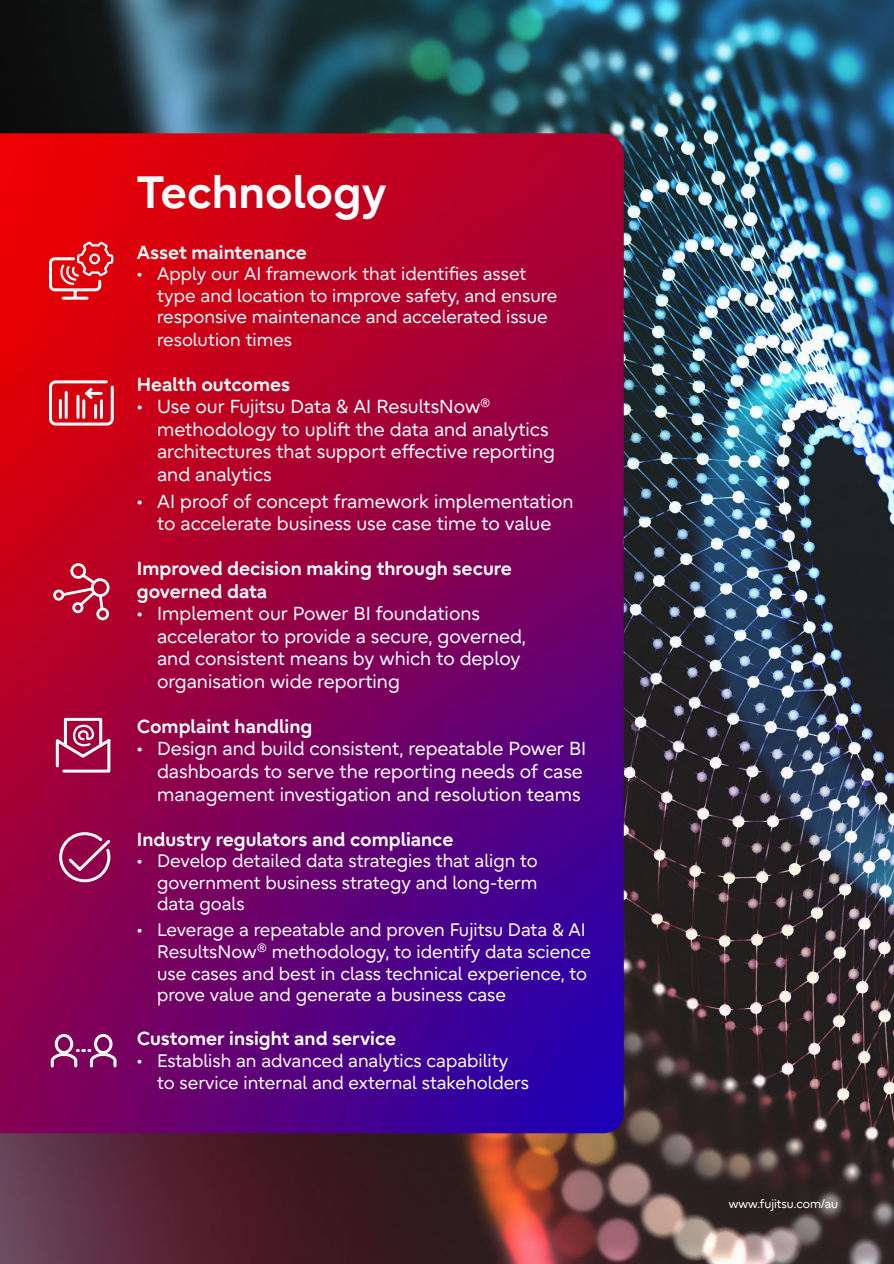
<style>
.page{position:relative;width:894px;height:1264px;background:#fff}
.page>*{position:absolute;margin:0;border:0;box-sizing:border-box;transform-origin:0 0}
.t1{font:700 45px "Fujitsu Infinity Pro";color:#fff}
.t2{font:18.75px/22.5px "Fujitsu Infinity Pro";color:#fff}
.t3{font:700 18.75px/22.5px "Fujitsu Infinity Pro";color:#fff}
.t4{font:18px/21.6px "Fujitsu Infinity Pro";color:#fff}
.Contact_details{font:12px "Fujitsu Infinity Pro";color:#fff}
</style>
<div class="page">
<img style="left:0;top:0;width:893px;height:1264px">
<img style="left:0;top:133px;width:623px;height:1000px">
<svg style="left:47px;top:240px;width:67px;height:61px;background:#e7373d"></svg>
<svg style="left:54px;top:711px;width:59px;height:78px;background:#b43361"></svg>
<svg style="left:58px;top:830px;width:55px;height:53px;background:#a7336b"></svg>
<svg style="left:47px;top:379px;width:68px;height:48px"></svg>
<svg style="left:53px;top:563px;width:56px;height:57px;background:#c83450"></svg>
<svg style="left:51px;top:1034px;width:65px;height:33px"></svg>
<p class="t1" style="left:137px;top:163px;width:251px">Technology</p>
<p class="t3" style="left:137px;top:240px;width:171px">Asset maintenance</p>
<p class="t4" style="left:157px;top:263px;width:401px;text-indent:-20px">• Apply our AI framework that identifies asset type and location to improve safety, and ensure responsive maintenance and accelerated issue resolution times</p>
<p class="t3" style="left:137px;top:373px;width:155px">Health outcomes</p>
<p class="t2" style="left:157px;top:395px;width:399px;text-indent:-20px">• Use our Fujitsu Data &amp; AI ResultsNow<sup>® </sup>methodology to uplift the data and analytics architectures that support effective reporting and analytics</p>
<p class="t2" style="left:137px;top:490px;width:438px;text-align:center">• AI proof of concept framework implementation to accelerate business use case time to value</p>
<p class="t3" style="left:137px;top:557px;width:376px">Improved decision making through secure governed data</p>
<p class="t2" style="left:157px;top:602px;width:370px;text-indent:-20px">• Implement our Power BI foundations accelerator to provide a secure, governed, and consistent means by which to deploy organisation wide reporting</p>
<p class="t3" style="left:137px;top:715px;width:177px">Complaint handling</p>
<p class="t2" style="left:157px;top:737px;width:430px;text-indent:-20px">• Design and build consistent, repeatable Power BI dashboards to serve the reporting needs of case management investigation and resolution teams</p>
<p class="t3" style="left:137px;top:827px;width:318px">Industry regulators and compliance</p>
<p class="t4" style="left:157px;top:850px;width:382px;text-align:justify;text-indent:-20px">• Develop detailed data strategies that align to government business strategy and long-term data goals</p>
<p class="t4" style="left:157px;top:919px;width:435px;text-indent:-20px">• Leverage a repeatable and proven Fujitsu Data &amp; AI ResultsNow<sup>®</sup> methodology, to identify data science use cases and best in class technical experience, to prove value and generate a business case</p>
<p class="t3" style="left:137px;top:1027px;width:261px">Customer insight and service</p>
<p class="t4" style="left:157px;top:1049px;width:373px;text-indent:-20px">• Establish an advanced analytics capability to service internal and external stakeholders</p>
<p class="Contact_details" style="left:728px;top:1196px;width:111px">www.fujitsu.com/au</p>
</div>
